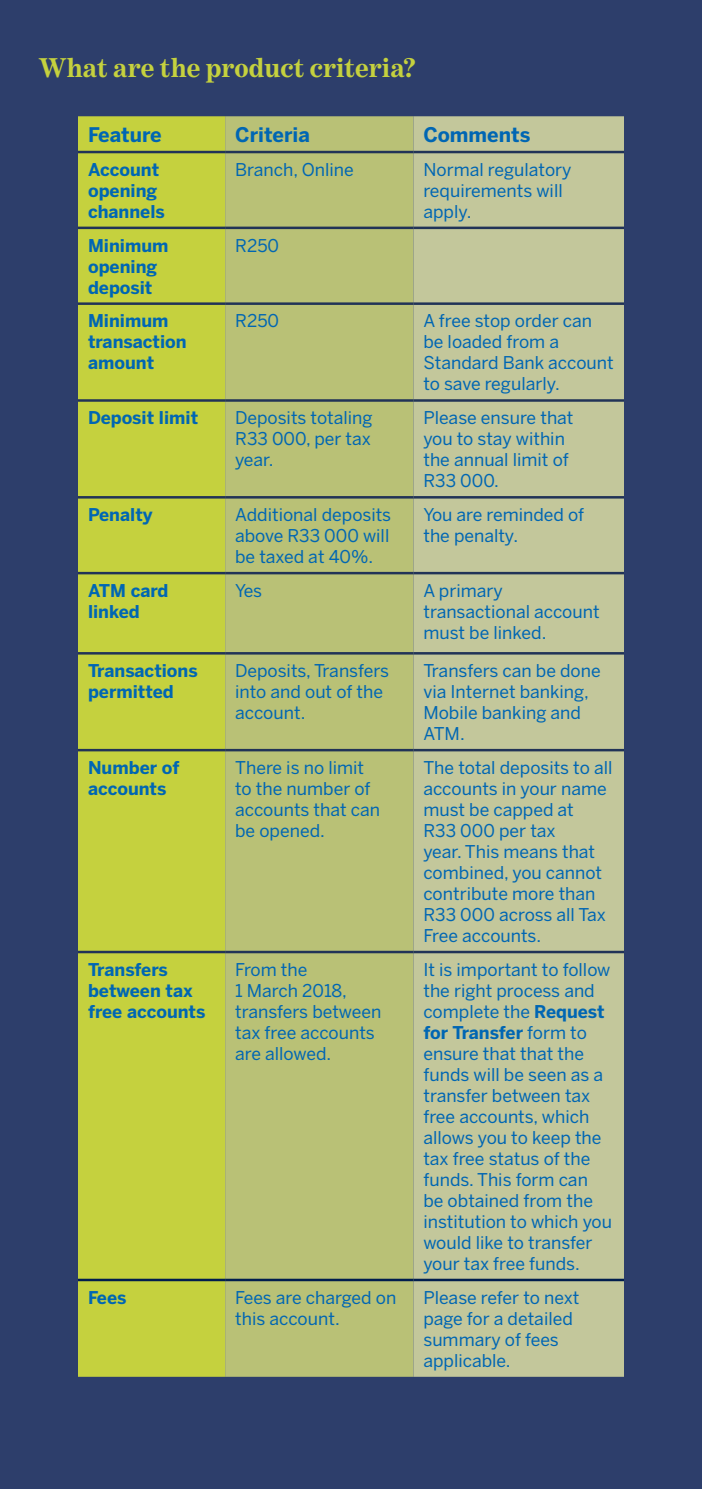
<style>
.page{position:relative;width:702px;height:1489px;background:#fff}
.page>*{position:absolute;margin:0;border:0;box-sizing:border-box;transform-origin:0 0}
.t1{font:700 27.5px "Benton Modern";color:#c5d13e}
.t2{font:700 20px "Benton Sans";color:#0066b3}
.t3{font:17.5px/21px "Benton Sans";color:#0066b3}
.t4{font:700 17.5px/21px "Benton Sans";color:#0066b3}
.s1{font-weight:700}
</style>
<div class="page">
<div style="left:0;top:0;width:702px;height:1488px;background:#2d3e6b"></div>
<div style="left:78px;top:116px;width:147px;height:1260px;background:#c5d13e"></div>
<div style="left:225px;top:116px;width:188px;height:1260px;background:#b9c176"></div>
<div style="left:413px;top:116px;width:211px;height:1260px;background:#c3c79b"></div>
<hr style="left:78px;top:151px;width:147px;height:2px;background:#213357">
<hr style="left:225px;top:151px;width:188px;height:2px;background:#213357">
<hr style="left:413px;top:151px;width:211px;height:2px;background:#213357">
<hr style="left:78px;top:226px;width:147px;height:3px;background:#213357">
<hr style="left:225px;top:226px;width:188px;height:3px;background:#213357">
<hr style="left:413px;top:226px;width:211px;height:3px;background:#213357">
<hr style="left:78px;top:302px;width:147px;height:3px;background:#213357">
<hr style="left:225px;top:302px;width:188px;height:3px;background:#213357">
<hr style="left:413px;top:302px;width:211px;height:3px;background:#213357">
<hr style="left:78px;top:399px;width:147px;height:3px;background:#213357">
<hr style="left:225px;top:399px;width:188px;height:3px;background:#213357">
<hr style="left:413px;top:399px;width:211px;height:3px;background:#213357">
<hr style="left:78px;top:496px;width:147px;height:2px;background:#213357">
<hr style="left:225px;top:496px;width:188px;height:2px;background:#213357">
<hr style="left:413px;top:496px;width:211px;height:2px;background:#213357">
<hr style="left:78px;top:572px;width:147px;height:2px;background:#213357">
<hr style="left:225px;top:572px;width:188px;height:2px;background:#213357">
<hr style="left:413px;top:572px;width:211px;height:2px;background:#213357">
<hr style="left:78px;top:652px;width:147px;height:2px;background:#213357">
<hr style="left:225px;top:652px;width:188px;height:2px;background:#213357">
<hr style="left:413px;top:652px;width:211px;height:2px;background:#213357">
<hr style="left:78px;top:748px;width:147px;height:3px;background:#213357">
<hr style="left:225px;top:748px;width:188px;height:3px;background:#213357">
<hr style="left:413px;top:748px;width:211px;height:3px;background:#213357">
<hr style="left:78px;top:950px;width:147px;height:3px;background:#213357">
<hr style="left:225px;top:950px;width:188px;height:3px;background:#213357">
<hr style="left:413px;top:950px;width:211px;height:3px;background:#213357">
<hr style="left:78px;top:1278px;width:147px;height:3px;background:#001d4e">
<hr style="left:225px;top:1278px;width:188px;height:3px;background:#001d4e">
<hr style="left:413px;top:1278px;width:211px;height:3px;background:#001d4e">
<h1 class="t1" style="left:39px;top:52px;width:378px">What are the product criteria?</h1>
<p class="t2" style="left:88px;top:122px;width:75px">Feature</p>
<p class="t2" style="left:235px;top:122px;width:76px">Criteria</p>
<p class="t2" style="left:423px;top:122px;width:108px">Comments</p>
<p class="t4" style="left:88px;top:159px;width:78px">Account opening channels</p>
<p class="t3" style="left:235px;top:159px;width:120px">Branch, Online</p>
<p class="t3" style="left:423px;top:159px;width:150px">Normal regulatory requirements will apply.</p>
<p class="t4" style="left:88px;top:235px;width:82px">Minimum opening deposit</p>
<p class="t3" style="left:235px;top:235px;width:46px">R250</p>
<p class="t4" style="left:88px;top:311px;width:100px">Minimum transaction amount</p>
<p class="t3" style="left:235px;top:311px;width:46px">R250</p>
<p class="t3" style="left:423px;top:311px;width:192px">A free stop order can be loaded from a<br>Standard Bank account to save regularly.</p>
<p class="t4" style="left:88px;top:407px;width:112px">Deposit limit</p>
<p class="t3" style="left:235px;top:407px;width:139px;text-align:justify">Deposits totaling R33 000, per tax year.</p>
<p class="t3" style="left:423px;top:407px;width:152px">Please ensure that you to stay within the annual limit of<br>R33 000.</p>
<p class="t4" style="left:88px;top:504px;width:66px">Penalty</p>
<p class="t3" style="left:235px;top:504px;width:157px;text-align:justify">Additional deposits above R33 000 will be taxed at 40%.</p>
<p class="t3" style="left:423px;top:504px;width:162px">You are reminded of the penalty.</p>
<p class="t4" style="left:88px;top:580px;width:82px">ATM card linked</p>
<p class="t3" style="left:235px;top:580px;width:29px">Yes</p>
<p class="t3" style="left:423px;top:580px;width:178px">A primary transactional account must be linked.</p>
<p class="t4" style="left:88px;top:660px;width:111px">Transactions permitted</p>
<p class="t3" style="left:235px;top:660px;width:155px">Deposits, Transfers into and out of the account.</p>
<p class="t3" style="left:423px;top:660px;width:179px">Transfers can be done via Internet banking,<br>Mobile banking and<br>ATM.</p>
<p class="t4" style="left:88px;top:757px;width:93px">Number of accounts</p>
<p class="t3" style="left:235px;top:757px;width:146px">There is no limit to the number of accounts that can be opened.</p>
<p class="t3" style="left:423px;top:757px;width:190px">The total deposits to all accounts in your name must be capped at<br>R33 000 per tax<br>year. This means that combined, you cannot contribute more than<br>R33 000 across all Tax<br>Free accounts.</p>
<p class="t4" style="left:88px;top:959px;width:119px">Transfers between tax free accounts</p>
<p class="t3" style="left:235px;top:959px;width:148px">From the<br>1 March 2018, transfers between tax free accounts are allowed.</p>
<p class="t3" style="left:423px;top:959px;width:190px">It is important to follow the right process and complete the <span class="s1">Request for Transfer</span> form to ensure that that the funds will be seen as a transfer between tax free accounts, which allows you to keep the tax free status of the funds. This form can be obtained from the institution to which you would like to transfer your tax free funds.</p>
<p class="t4" style="left:88px;top:1286px;width:40px">Fees</p>
<p class="t3" style="left:235px;top:1286px;width:163px">Fees are charged on this account.</p>
<p class="t3" style="left:423px;top:1286px;width:157px">Please refer to next page for a detailed summary of fees applicable.</p>
</div>
